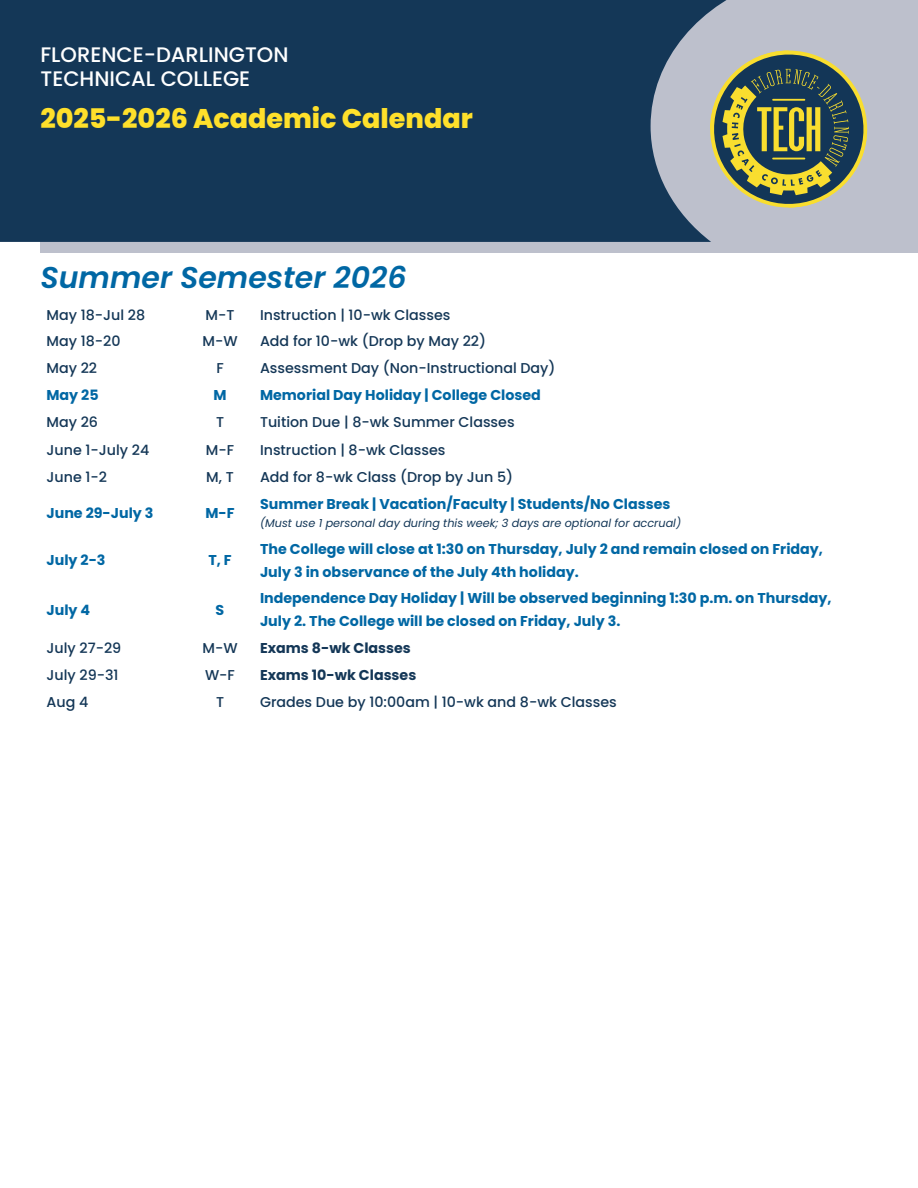
<style>
.page{position:relative;width:918px;height:1188px;background:#fff}
.page>*{position:absolute;margin:0;border:0;box-sizing:border-box;transform-origin:0 0}
.Paragraph_Style_1{font:italic 600 30px "Poppins";color:#0067a4}
.t1{font:800 27px "Poppins";color:#ffe02b}
.t2{font:500 21px "Poppins";color:#fff}
.Paragraph_Style_1-2{font:700 14.25px/22.5px "Poppins";color:#0067a4}
.Paragraph_Style_1-3{font:500 14.25px "Poppins";color:#143757}
.Paragraph_Style_1-4{font:700 14.25px "Poppins";color:#143757}
.Paragraph_Style_1-5{font:italic 11.25px "Poppins";color:#143757}
</style>
<div class="page">
<div style="left:40px;top:0;width:878px;height:253px;background:#bdc0cc"></div>
<div style="left:0;top:0;width:727px;height:242px;background:#143757"></div>
<svg style="left:707px;top:47px;width:161px;height:164px"></svg>
<p class="t2" style="left:40px;top:43px;width:250px">FLORENCE-DARLINGTON</p>
<p class="t2" style="left:40px;top:67px;width:211px">TECHNICAL COLLEGE</p>
<p class="t1" style="left:40px;top:103px;width:434px">2025-2026 Academic Calendar</p>
<p class="Paragraph_Style_1" style="left:40px;top:260px;width:368px">Summer Semester 2026</p>
<p class="Paragraph_Style_1-3" style="left:46px;top:306px;width:100px">May 18-Jul 28</p>
<p class="Paragraph_Style_1-3" style="left:206px;top:306px;width:30px">M-T</p>
<p class="Paragraph_Style_1-3" style="left:260px;top:306px;width:192px">Instruction | 10-wk Classes</p>
<p class="Paragraph_Style_1-3" style="left:46px;top:333px;width:76px">May 18-20</p>
<p class="Paragraph_Style_1-3" style="left:202px;top:333px;width:37px">M-W</p>
<p class="Paragraph_Style_1-3" style="left:260px;top:333px;width:228px">Add for 10-wk (Drop by May 22)</p>
<p class="Paragraph_Style_1-3" style="left:46px;top:360px;width:52px">May 22</p>
<p class="Paragraph_Style_1-3" style="left:216px;top:360px;width:9px">F</p>
<p class="Paragraph_Style_1-3" style="left:260px;top:360px;width:297px">Assessment Day (Non-Instructional Day)</p>
<p class="Paragraph_Style_1-2" style="left:46px;top:384px;width:54px">May 25</p>
<p class="Paragraph_Style_1-2" style="left:213px;top:384px;width:15px">M</p>
<p class="Paragraph_Style_1-2" style="left:260px;top:384px;width:282px">Memorial Day Holiday | College Closed</p>
<p class="Paragraph_Style_1-3" style="left:46px;top:414px;width:53px">May 26</p>
<p class="Paragraph_Style_1-3" style="left:216px;top:414px;width:10px">T</p>
<p class="Paragraph_Style_1-3" style="left:260px;top:414px;width:256px">Tuition Due | 8-wk Summer Classes</p>
<p class="Paragraph_Style_1-3" style="left:46px;top:441px;width:104px">June 1-July 24</p>
<p class="Paragraph_Style_1-3" style="left:206px;top:441px;width:30px">M-F</p>
<p class="Paragraph_Style_1-3" style="left:260px;top:441px;width:187px">Instruction | 8-wk Classes</p>
<p class="Paragraph_Style_1-3" style="left:46px;top:469px;width:62px">June 1-2</p>
<p class="Paragraph_Style_1-3" style="left:206px;top:469px;width:29px">M, T</p>
<p class="Paragraph_Style_1-3" style="left:260px;top:469px;width:255px">Add for 8-wk Class (Drop by Jun 5)</p>
<p class="Paragraph_Style_1-2" style="left:46px;top:502px;width:109px">June 29-July 3</p>
<p class="Paragraph_Style_1-2" style="left:205px;top:502px;width:31px">M-F</p>
<p class="Paragraph_Style_1-2" style="left:260px;top:493px;width:412px">Summer Break | Vacation/Faculty | Students/No Classes</p>
<p class="Paragraph_Style_1-5" style="left:260px;top:517px;width:423px">(Must use 1 personal day during this week; 3 days are optional for accrual)</p>
<p class="Paragraph_Style_1-2" style="left:46px;top:549px;width:61px">July 2-3</p>
<p class="Paragraph_Style_1-2" style="left:208px;top:549px;width:25px">T, F</p>
<p class="Paragraph_Style_1-2" style="left:46px;top:599px;width:45px">July 4</p>
<p class="Paragraph_Style_1-2" style="left:216px;top:599px;width:10px">S</p>
<p class="Paragraph_Style_1-2" style="left:260px;top:538px;width:564px">The College will close at 1:30 on Thursday, July 2 and remain closed on Friday,<br>July 3 in observance of the July 4th holiday.</p>
<p class="Paragraph_Style_1-2" style="left:260px;top:587px;width:573px">Independence Day Holiday | Will be observed beginning 1:30 p.m. on Thursday,<br>July 2. The College will be closed on Friday, July 3.</p>
<p class="Paragraph_Style_1-3" style="left:46px;top:640px;width:76px">July 27-29</p>
<p class="Paragraph_Style_1-3" style="left:202px;top:640px;width:37px">M-W</p>
<p class="Paragraph_Style_1-4" style="left:260px;top:640px;width:152px">Exams 8-wk Classes</p>
<p class="Paragraph_Style_1-3" style="left:46px;top:667px;width:74px">July 29-31</p>
<p class="Paragraph_Style_1-3" style="left:205px;top:667px;width:31px">W-F</p>
<p class="Paragraph_Style_1-4" style="left:260px;top:667px;width:158px">Exams 10-wk Classes</p>
<p class="Paragraph_Style_1-3" style="left:46px;top:694px;width:43px">Aug 4</p>
<p class="Paragraph_Style_1-3" style="left:216px;top:694px;width:10px">T</p>
<p class="Paragraph_Style_1-3" style="left:260px;top:694px;width:358px">Grades Due by 10:00am | 10-wk and 8-wk Classes</p>
</div>
